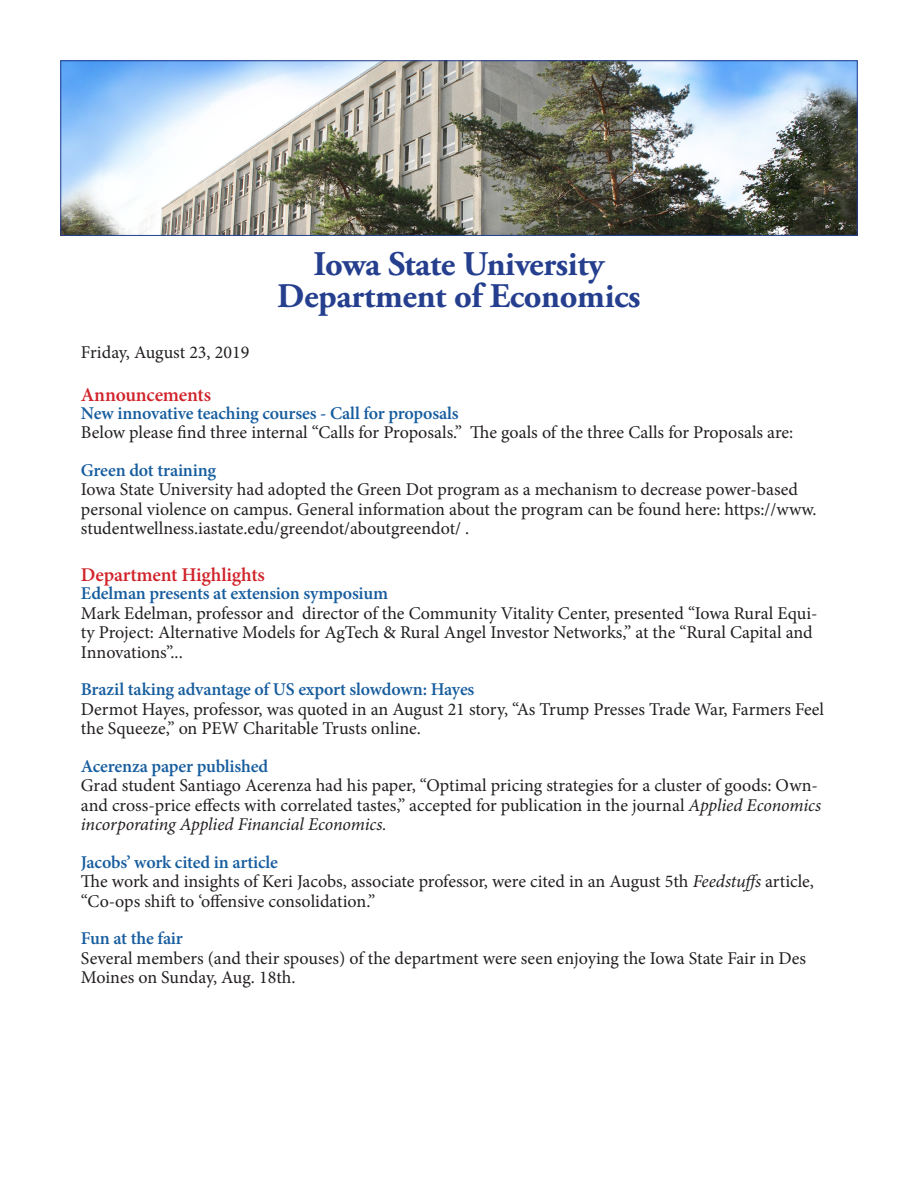
<style>
.page{position:relative;width:918px;height:1188px;background:#fff}
.page>*{position:absolute;margin:0;border:0;box-sizing:border-box;transform-origin:0 0}
.t1{font:700 34.5px "Adobe Garamond Pro";letter-spacing:-.01em;color:#253f8e}
.Subtitles{font:600 19.5px "Minion Pro";letter-spacing:-.01em;color:#d1232a}
.Paragraph{font:18px/19.5px "Minion Pro";letter-spacing:-.005em;color:#231f20}
.Subtitles-2{font:600 18px "Minion Pro";letter-spacing:-.01em;color:#175d9e}
.s1{font-style:italic}
</style>
<div class="page">
<img style="left:62px;top:62px;width:794px;height:172px">
<div style="left:60px;top:60px;width:798px;height:176px;border:1px solid #253f8e"></div>
<p class="t1" style="left:314px;top:244px;width:292px">Iowa State University</p>
<p class="t1" style="left:277px;top:276px;width:365px">Department of Economics</p>
<p class="Paragraph" style="left:81px;top:342px;width:170px">Friday, August 23, 2019</p>
<p class="Subtitles" style="left:81px;top:381px;width:132px">Announcements</p>
<p class="Subtitles-2" style="left:81px;top:401px;width:379px">New innovative teaching courses - Call for proposals</p>
<p class="Paragraph" style="left:81px;top:423px;width:714px">Below please find three internal “Calls for Proposals.” The goals of the three Calls for Proposals are:</p>
<p class="Subtitles-2" style="left:81px;top:458px;width:137px">Green dot training</p>
<p class="Paragraph" style="left:81px;top:480px;width:737px">Iowa State University had adopted the Green Dot program as a mechanism to decrease power-based personal violence on campus. General information about the program can be found here: https://www. studentwellness.iastate.edu/greendot/aboutgreendot/ .</p>
<p class="Subtitles" style="left:81px;top:561px;width:186px">Department Highlights</p>
<p class="Subtitles-2" style="left:81px;top:581px;width:309px">Edelman presents at extension symposium</p>
<p class="Paragraph" style="left:81px;top:603px;width:738px">Mark Edelman, professor and director of the Community Vitality Center, presented “Iowa Rural Equi&shy;ty Project: Alternative Models for AgTech &amp; Rural Angel Investor Networks,” at the “Rural Capital and<br>Innovations”...</p>
<p class="Subtitles-2" style="left:81px;top:677px;width:395px">Brazil taking advantage of US export slowdown: Hayes</p>
<p class="Paragraph" style="left:81px;top:699px;width:745px">Dermot Hayes, professor, was quoted in an August 21 story, “As Trump Presses Trade War, Farmers Feel the Squeeze,” on PEW Charitable Trusts online.</p>
<p class="Subtitles-2" style="left:81px;top:753px;width:189px">Acerenza paper published</p>
<p class="Paragraph" style="left:81px;top:776px;width:742px">Grad student Santiago Acerenza had his paper, “Optimal pricing strategies for a cluster of goods: Own&shy;and cross-price effects with correlated tastes,” accepted for publication in the journal <span class="s1">Applied Economics incorporating Applied Financial Economics.</span></p>
<p class="Subtitles-2" style="left:81px;top:849px;width:199px">Jacobs’ work cited in article</p>
<p class="Paragraph" style="left:81px;top:872px;width:734px">The work and insights of Keri Jacobs, associate professor, were cited in an August 5th <span class="s1">Feedstuffs</span> article, “Co-ops shift to ‘offensive consolidation.”</p>
<p class="Subtitles-2" style="left:81px;top:926px;width:104px">Fun at the fair</p>
<p class="Paragraph" style="left:81px;top:948px;width:727px">Several members (and their spouses) of the department were seen enjoying the Iowa State Fair in Des<br>Moines on Sunday, Aug. 18th.</p>
</div>
